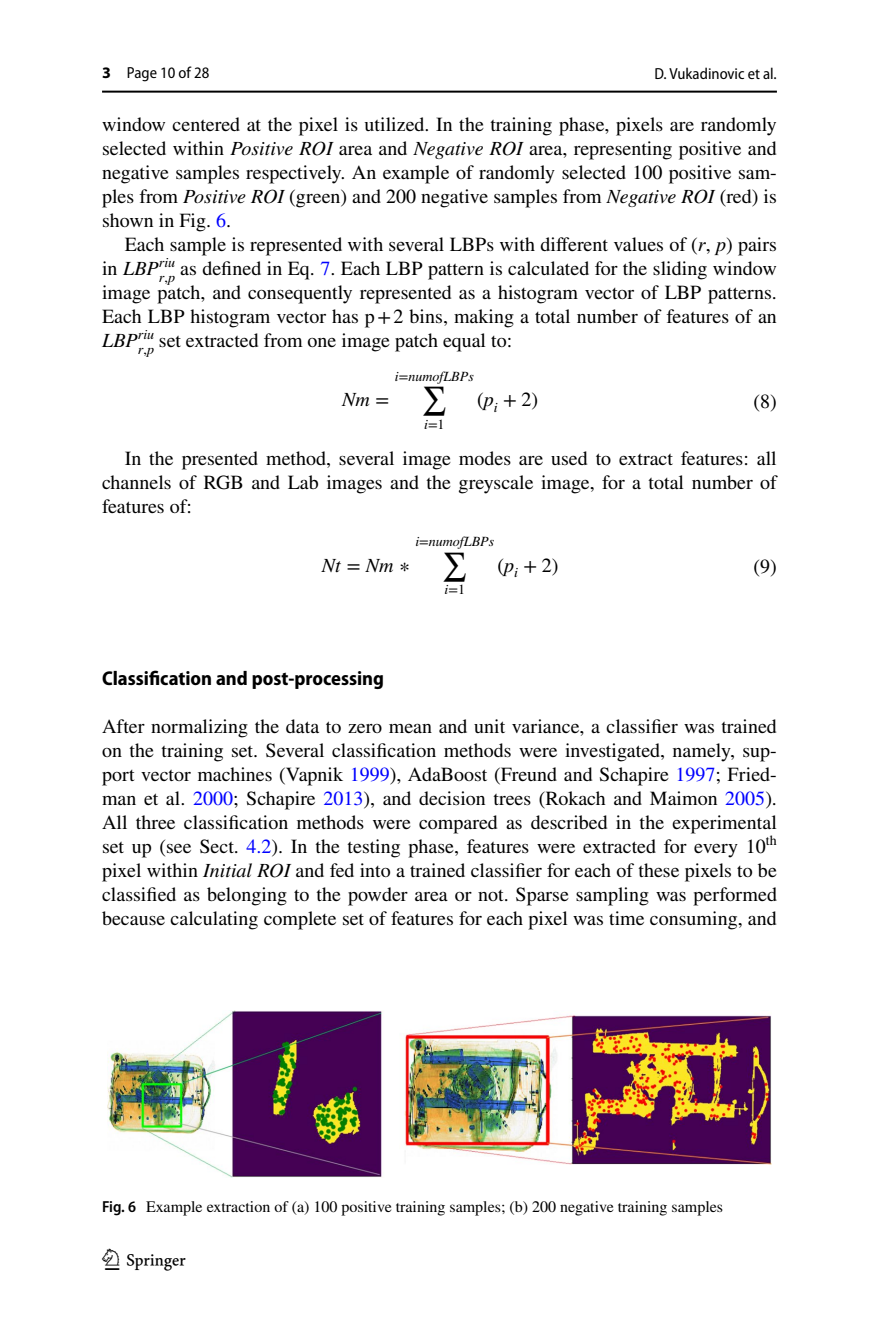
<style>
.page{position:relative;width:879px;height:1333px;background:#fff}
.page>*{position:absolute;margin:0;border:0;box-sizing:border-box;transform-origin:0 0}
.t1{font:30px "Springnew Regular 4";color:#000}
.t2{font:20px/24px "STIX";color:#000;text-align:justify}
.t3{font:700 semi-condensed 20px "Myriad Pro";color:#000}
.t4{font:20px "STIX General Italic 11";color:#000}
.t5{font:20px "STIX General Italic 12";color:#000}
.t6{font:20px "STIX Math Regular 11";color:#000}
.t7{font:20px "STIX General Italic 10";color:#000}
.t8{font:20px "STIX Math Regular 12";color:#000}
.t9{font:20px "STIX General Italic 13";color:#000}
.t10{font:20px "STIX Math Extensions Regular 9";color:#000}
.t11{font:20px "STIX Math Extensions Regular 10";color:#000}
.t12{font:16px "STIX";color:#000}
.t13{font:semi-condensed 16px "Myriad Pro";color:#000}
.t14{font:14px "STIX General Italic 13";color:#000}
.t15{font:14px "STIX General Italic 10";color:#000}
.s1{font-weight:700;font-stretch:normal}
.s2{font-style:italic}
.s3{color:#00f}
.s4{font-family:"STIX"}
.s5{font-family:"STIX Math Regular 11"}
.s6{font-family:"STIX General Regular 10"}
.s7{font-family:"STIX General Italic 13"}
.s8{font-family:"STIX Math Regular 12"}
.s9{font-family:"STIX General Regular 11"}
.s10{font-family:"STIX General Italic 10"}
.s11{font-family:"Myriad Pro";font-weight:600;font-stretch:semi-condensed}
</style>
<div class="page">
<hr style="left:102px;top:91px;width:675px;height:2px;background:#000">
<img style="left:108px;top:1010px;width:663px;height:167px">
<p class="t13" style="left:102px;top:64px;width:109px"><span class="s1">3</span> Page 10 of 28</p>
<p class="t2" style="left:102px;top:114px;width:676px">window centered at the pixel is utilized. In the training phase, pixels are randomly selected within <span class="s2">Positive ROI</span> area and <span class="s2">Negative ROI</span> area, representing positive and negative samples respectively. An example of randomly selected 100 positive sam&shy;ples from <span class="s2">Positive ROI</span> (green) and 200 negative samples from <span class="s2">Negative ROI</span> (red) is shown in Fig. <span class="s3">6</span>.</p>
<p class="t2" style="left:125px;top:234px;width:653px">Each sample is represented with several LBPs with different values of (<span class="s2">r</span>, <span class="s2">p</span>) pairs</p>
<p class="t4" style="left:102px;top:262px;width:75px"><span class="s4">in</span> LBP<sup>riu</sup></p>
<p class="t13" style="left:654px;top:65px;width:124px">D. Vukadinovic et al.</p>
<p class="t2" style="left:102px;top:258px;width:676px;text-indent:57px"><sub>r</sub><sub>,</sub><sub>p</sub> as defined in Eq. <span class="s3">7</span>. Each LBP pattern is calculated for the sliding window image patch, and consequently represented as a histogram vector of LBP patterns.<br>Each LBP histogram vector has p+2 bins, making a total number of features of an</p>
<p class="t5" style="left:102px;top:334px;width:54px">LBP<sup>riu</sup></p>
<p class="t2" style="left:138px;top:330px;width:376px"><sub>r</sub><sub>,</sub><sub>p</sub> set extracted from one image patch equal to:</p>
<p class="t14" style="left:395px;top:371px;width:80px">i<span class="s5">=</span>numofLBPs</p>
<p class="t10" style="left:421px;top:369px;width:27px">∑</p>
<p class="t14" style="left:424px;top:419px;width:22px">i<span class="s5">=</span><span class="s6">1</span></p>
<p class="t6" style="left:477px;top:388px;width:62px">(<span class="s7">p</span><sub>i</sub> + <span class="s6">2</span>)</p>
<p class="t9" style="left:342px;top:393px;width:49px">Nm <span class="s5">=</span></p>
<p class="t2" style="left:753px;top:390px;width:25px">(8)</p>
<p class="t2" style="left:102px;top:447px;width:676px;text-indent:23px">In the presented method, several image modes are used to extract features: all channels of RGB and Lab images and the greyscale image, for a total number of features of:</p>
<p class="t15" style="left:415px;top:536px;width:80px">i<span class="s8">=</span>numofLBPs</p>
<p class="t11" style="left:442px;top:535px;width:27px">∑</p>
<p class="t15" style="left:444px;top:584px;width:22px">i<span class="s8">=</span><span class="s9">1</span></p>
<p class="t8" style="left:497px;top:553px;width:62px">(<span class="s10">p</span><sub>i</sub> + <span class="s9">2</span>)</p>
<p class="t7" style="left:322px;top:558px;width:89px">Nt<span class="s8">=</span>Nm<span class="s8">∗</span></p>
<p class="t2" style="left:753px;top:555px;width:25px">(9)</p>
<p class="t3" style="left:102px;top:667px;width:283px">Classification and post‑processing</p>
<p class="t2" style="left:102px;top:715px;width:676px">After normalizing the data to zero mean and unit variance, a classifier was trained on the training set. Several classification methods were investigated, namely, sup&shy;port vector machines (Vapnik <span class="s3">1999</span>), AdaBoost (Freund and Schapire <span class="s3">1997</span>; Fried&shy;man et al. <span class="s3">2000</span>; Schapire <span class="s3">2013</span>), and decision trees (Rokach and Maimon <span class="s3">2005</span>).<br>All three classification methods were compared as described in the experimental set up (see Sect. <span class="s3">4.2</span>). In the testing phase, features were extracted for every 10<sup>th </sup>pixel within <span class="s2">Initial ROI</span> and fed into a trained classifier for each of these pixels to be classified as belonging to the powder area or not. Sparse sampling was performed because calculating complete set of features for each pixel was time consuming, and</p>
<p class="t12" style="left:102px;top:1195px;width:622px"><span class="s11">Fig. 6</span> Example extraction of (a) 100 positive training samples; (b) 200 negative training samples</p>
<h1 class="t1" style="left:105px;top:1248px;width:83px">1 3</h1>
</div>
